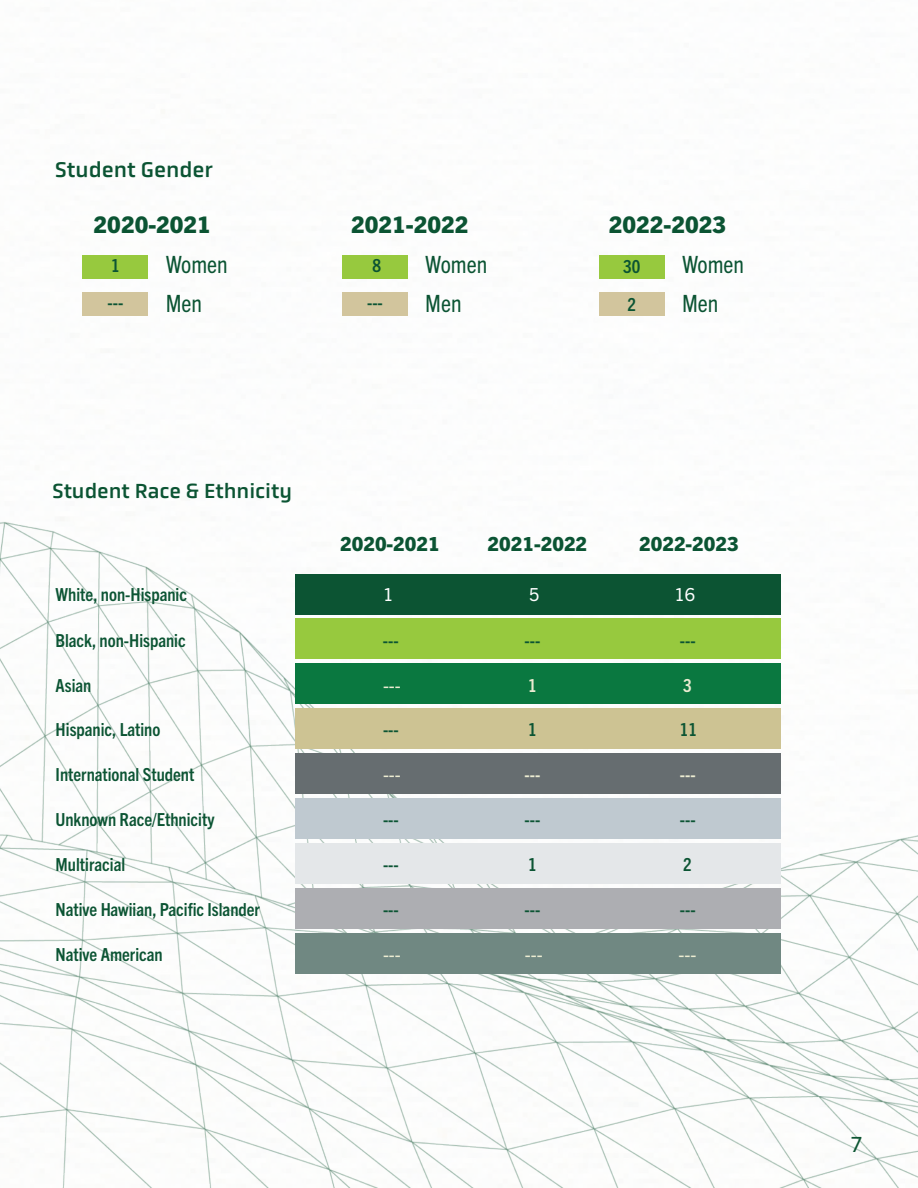
<style>
.page{position:relative;width:918px;height:1188px;background:#fff}
.page>*{position:absolute;margin:0;border:0;box-sizing:border-box;transform-origin:0 0}
.t1{font:condensed 23.85px/39.2px "Trade Gothic Next LT Pro";color:#0b5433}
.t2{font:800 22.95px "Trade Gothic Next LT Pro";color:#0b5433}
.t3{font:21.9px "Obvia";color:#0b5433}
.t4{font:21px "Obvia";color:#0b5433}
.t5{font:21px "Trade Gothic Next LT Pro";color:#0c5532}
.t6{font:800 19.5px "Trade Gothic Next LT Pro";color:#0b5433}
.t7{font:700 condensed 18px/37.5px "Trade Gothic Next LT Pro";color:#0b5433}
.t8{font:18px "Trade Gothic Next LT Pro";color:#ececd2}
.t9{font:700 condensed 18px "Trade Gothic Next LT Pro";color:#ececd2}
.t10{font:18px "Trade Gothic Next LT Pro";color:#fff}
</style>
<div class="page">
<img style="left:0;top:255px;width:918px;height:933px">
<div style="left:296px;top:618px;width:485px;height:41px;background:#97c93e"></div>
<div style="left:296px;top:574px;width:485px;height:41px;background:#0c5433"></div>
<div style="left:296px;top:663px;width:485px;height:41px;background:#0a7840"></div>
<div style="left:296px;top:753px;width:485px;height:41px;background:#666d70"></div>
<div style="left:296px;top:708px;width:485px;height:41px;background:#cdc393"></div>
<div style="left:296px;top:798px;width:485px;height:41px;background:#bfc9d0"></div>
<div style="left:296px;top:888px;width:485px;height:41px;background:#adaeb2"></div>
<div style="left:296px;top:843px;width:485px;height:41px;background:#e4e7e9"></div>
<div style="left:296px;top:933px;width:485px;height:41px;background:#708882"></div>
<div style="left:599px;top:292px;width:66px;height:23px;background:#d2c59d"></div>
<div style="left:599px;top:255px;width:66px;height:23px;background:#97c93e"></div>
<div style="left:342px;top:292px;width:66px;height:23px;background:#d2c59d"></div>
<div style="left:342px;top:255px;width:66px;height:23px;background:#97c93e"></div>
<div style="left:83px;top:292px;width:65px;height:23px;background:#d2c59d"></div>
<div style="left:83px;top:255px;width:65px;height:23px;background:#97c93e"></div>
<p class="t3" style="left:55px;top:156px;width:159px">Student Gender</p>
<p class="t2" style="left:94px;top:208px;width:119px">2020-2021</p>
<p class="t7" style="left:108px;top:245px;width:17px">1 ---</p>
<h1 class="t1" style="left:166px;top:243px;width:63px">Women<br>Men</h1>
<p class="t2" style="left:351px;top:208px;width:119px">2021-2022</p>
<p class="t7" style="left:367px;top:245px;width:17px">8 ---</p>
<h1 class="t1" style="left:425px;top:243px;width:63px">Women<br>Men</h1>
<p class="t2" style="left:609px;top:208px;width:119px">2022-2023</p>
<p class="t7" style="left:623px;top:247px;width:19px">30</p>
<h1 class="t1" style="left:682px;top:243px;width:63px">Women<br>Men</h1>
<p class="t7" style="left:628px;top:284px;width:10px">2</p>
<p class="t4" style="left:52px;top:478px;width:241px">Student Race &amp; Ethnicity</p>
<p class="t6" style="left:340px;top:530px;width:101px">2020-2021</p>
<p class="t6" style="left:488px;top:530px;width:101px">2021-2022</p>
<p class="t6" style="left:639px;top:530px;width:101px">2022-2023</p>
<p class="t7" style="left:56px;top:575px;width:133px">White, non-Hispanic</p>
<p class="t10" style="left:383px;top:582px;width:12px">1</p>
<p class="t10" style="left:529px;top:582px;width:12px">5</p>
<p class="t10" style="left:674px;top:582px;width:22px">16</p>
<p class="t7" style="left:56px;top:620px;width:132px">Black, non-Hispanic</p>
<p class="t7" style="left:383px;top:620px;width:17px">---</p>
<p class="t7" style="left:525px;top:620px;width:17px">---</p>
<p class="t7" style="left:680px;top:620px;width:17px">---</p>
<p class="t7" style="left:56px;top:665px;width:37px">Asian</p>
<p class="t8" style="left:383px;top:673px;width:19px">---</p>
<p class="t9" style="left:528px;top:673px;width:10px">1</p>
<p class="t9" style="left:683px;top:673px;width:10px">3</p>
<p class="t7" style="left:56px;top:710px;width:106px">Hispanic, Latino</p>
<p class="t7" style="left:383px;top:710px;width:17px">---</p>
<p class="t7" style="left:528px;top:710px;width:10px">1</p>
<p class="t7" style="left:680px;top:710px;width:19px">11</p>
<p class="t7" style="left:56px;top:755px;width:140px">International Student</p>
<p class="t8" style="left:383px;top:762px;width:19px">---</p>
<p class="t9" style="left:525px;top:763px;width:17px">---</p>
<p class="t9" style="left:680px;top:763px;width:17px">---</p>
<p class="t7" style="left:56px;top:800px;width:161px">Unknown Race/Ethnicity</p>
<p class="t7" style="left:383px;top:800px;width:17px">---</p>
<p class="t7" style="left:525px;top:800px;width:17px">---</p>
<p class="t7" style="left:680px;top:800px;width:17px">---</p>
<p class="t7" style="left:56px;top:845px;width:71px">Multiracial</p>
<p class="t7" style="left:383px;top:845px;width:17px">---</p>
<p class="t7" style="left:528px;top:845px;width:10px">1</p>
<p class="t7" style="left:683px;top:845px;width:10px">2</p>
<p class="t7" style="left:56px;top:890px;width:206px">Native Hawiian, Pacific Islander</p>
<p class="t7" style="left:383px;top:890px;width:17px">---</p>
<p class="t7" style="left:525px;top:890px;width:17px">---</p>
<p class="t7" style="left:680px;top:890px;width:17px">---</p>
<p class="t7" style="left:56px;top:934px;width:109px">Native American</p>
<p class="t8" style="left:383px;top:942px;width:19px">---</p>
<p class="t8" style="left:525px;top:942px;width:19px">---</p>
<p class="t8" style="left:679px;top:942px;width:19px">---</p>
<p class="t5" style="left:850px;top:1130px;width:14px">7</p>
</div>
